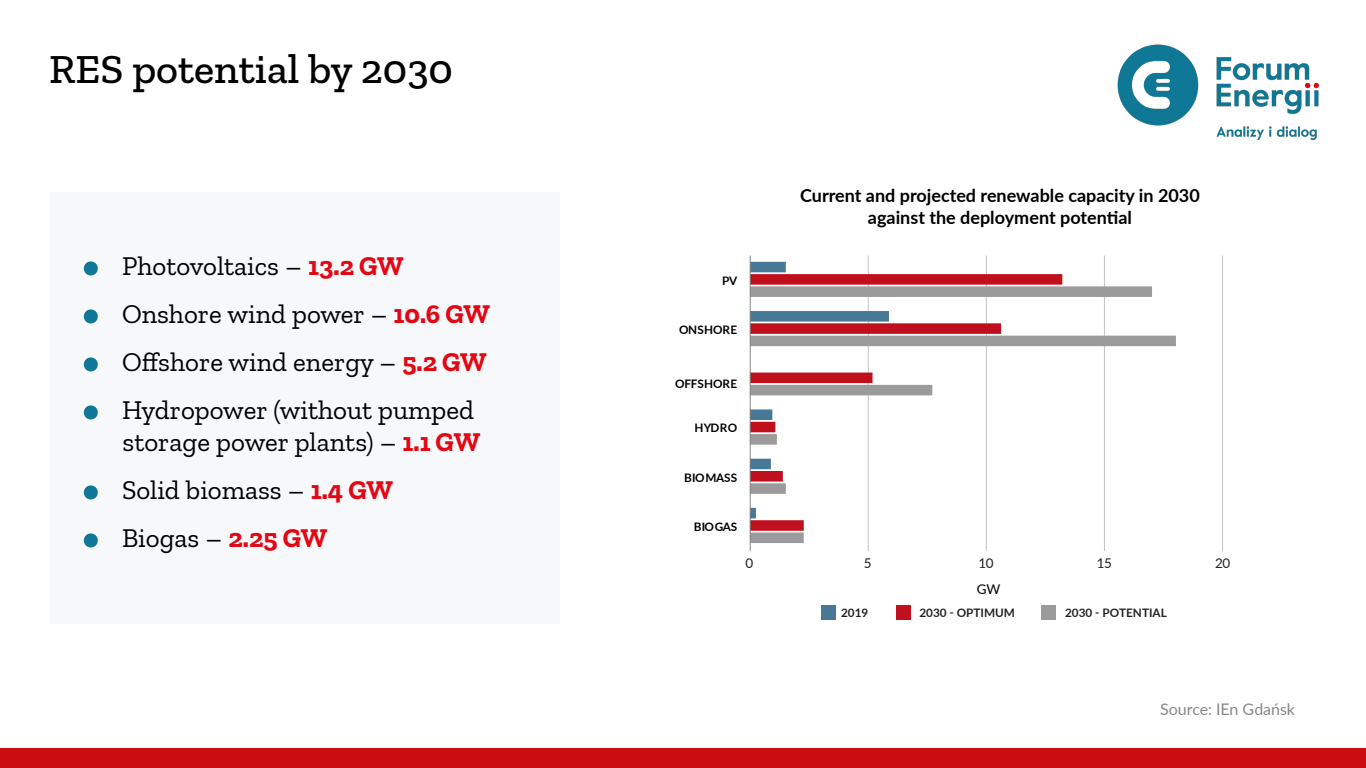
<style>
.page{position:relative;width:1366px;height:768px;background:#fff}
.page>*{position:absolute;margin:0;border:0;box-sizing:border-box;transform-origin:0 0}
.t1{font:500 42px "Zilla Slab";color:#000}
.t2{font:27px/32px "Zilla Slab";color:#000;text-align:right}
.t3{font:700 18px/22px "Lato";color:#000;text-align:center}
.List_Paragraph{font:16px "Lato";letter-spacing:-.005em;color:#878787}
.t4{font:13.4px "Lato";color:#222221}
.t5{font:13.4px "Lato";color:#000}
.t6{font:700 11.7px "Lato";color:#222221}
.t7{font:700 11.7px "Lato";letter-spacing:.015em;color:#000}
.t8{font:700 11.7px "Lato";letter-spacing:-.01em;color:#000}
.s1{color:#107897}
.s2{font-weight:700;color:#e30613}
</style>
<div class="page">
<div style="left:0;top:748px;width:1366px;height:20px;background:#c90c0f"></div>
<img style="left:1117px;top:44px;width:202px;height:96px">
<hr style="left:868px;top:256px;width:1px;height:295px;background:#c4c4c4">
<hr style="left:986px;top:256px;width:1px;height:295px;background:#c4c4c4">
<hr style="left:1104px;top:256px;width:1px;height:295px;background:#c4c4c4">
<hr style="left:1222px;top:256px;width:1px;height:295px;background:#c4c4c4">
<svg style="left:751px;top:286px;width:425px;height:257px"></svg>
<svg style="left:751px;top:274px;width:311px;height:257px"></svg>
<svg style="left:751px;top:262px;width:138px;height:256px"></svg>
<hr style="left:750px;top:256px;width:1px;height:295px;background:#858585">
<div style="left:822px;top:605px;width:14px;height:14px;background:#477895"></div>
<div style="left:896px;top:605px;width:15px;height:14px;background:#c0101d"></div>
<div style="left:1042px;top:605px;width:14px;height:14px;background:#9c9b9b"></div>
<div style="left:50px;top:192px;width:510px;height:432px;background:#f6f8fa"></div>
<p class="t1" style="left:49px;top:46px;width:405px">RES potential by 2030</p>
<p class="t2" style="left:86px;top:250px;width:319px"><span class="s1">•</span> Photovoltaics – <span class="s2">13.2 GW</span></p>
<p class="t2" style="left:86px;top:298px;width:406px"><span class="s1">•</span> Onshore wind power – <span class="s2">10.6 GW</span></p>
<p class="t2" style="left:86px;top:346px;width:403px"><span class="s1">•</span> Offshore wind energy – <span class="s2">5.2 GW</span></p>
<p class="t2" style="left:86px;top:394px;width:396px"><span class="s1">•</span> Hydropower (without pumped storage power plants) – <span class="s2">1.1 GW</span></p>
<p class="t2" style="left:86px;top:474px;width:309px"><span class="s1">•</span> Solid biomass – <span class="s2">1.4 GW</span></p>
<p class="t2" style="left:86px;top:522px;width:243px"><span class="s1">•</span> Biogas – <span class="s2">2.25 GW</span></p>
<p class="t3" style="left:800px;top:184px;width:401px">Current and projected renewable capacity in 2030 against the deployment potential</p>
<p class="t7" style="left:722px;top:272px;width:16px">PV</p>
<p class="t7" style="left:679px;top:321px;width:60px">ONSHORE</p>
<p class="t8" style="left:675px;top:375px;width:64px">OFFSHORE</p>
<p class="t7" style="left:695px;top:419px;width:44px">HYDRO</p>
<p class="t7" style="left:684px;top:469px;width:54px">BIOMASS</p>
<p class="t7" style="left:694px;top:518px;width:45px">BIOGAS</p>
<p class="t4" style="left:746px;top:554px;width:9px">0</p>
<p class="t4" style="left:864px;top:554px;width:9px">5</p>
<p class="t4" style="left:978px;top:554px;width:17px">10</p>
<p class="t4" style="left:1097px;top:554px;width:17px">15</p>
<p class="t4" style="left:1215px;top:554px;width:17px">20</p>
<p class="t5" style="left:977px;top:580px;width:25px">GW</p>
<p class="t6" style="left:841px;top:604px;width:29px">2019</p>
<p class="t6" style="left:919px;top:604px;width:97px">2030 - OPTIMUM</p>
<p class="t6" style="left:1065px;top:604px;width:103px">2030 - POTENTIAL</p>
<p class="List_Paragraph" style="left:1160px;top:698px;width:136px">Source: IEn Gdańsk</p>
</div>
